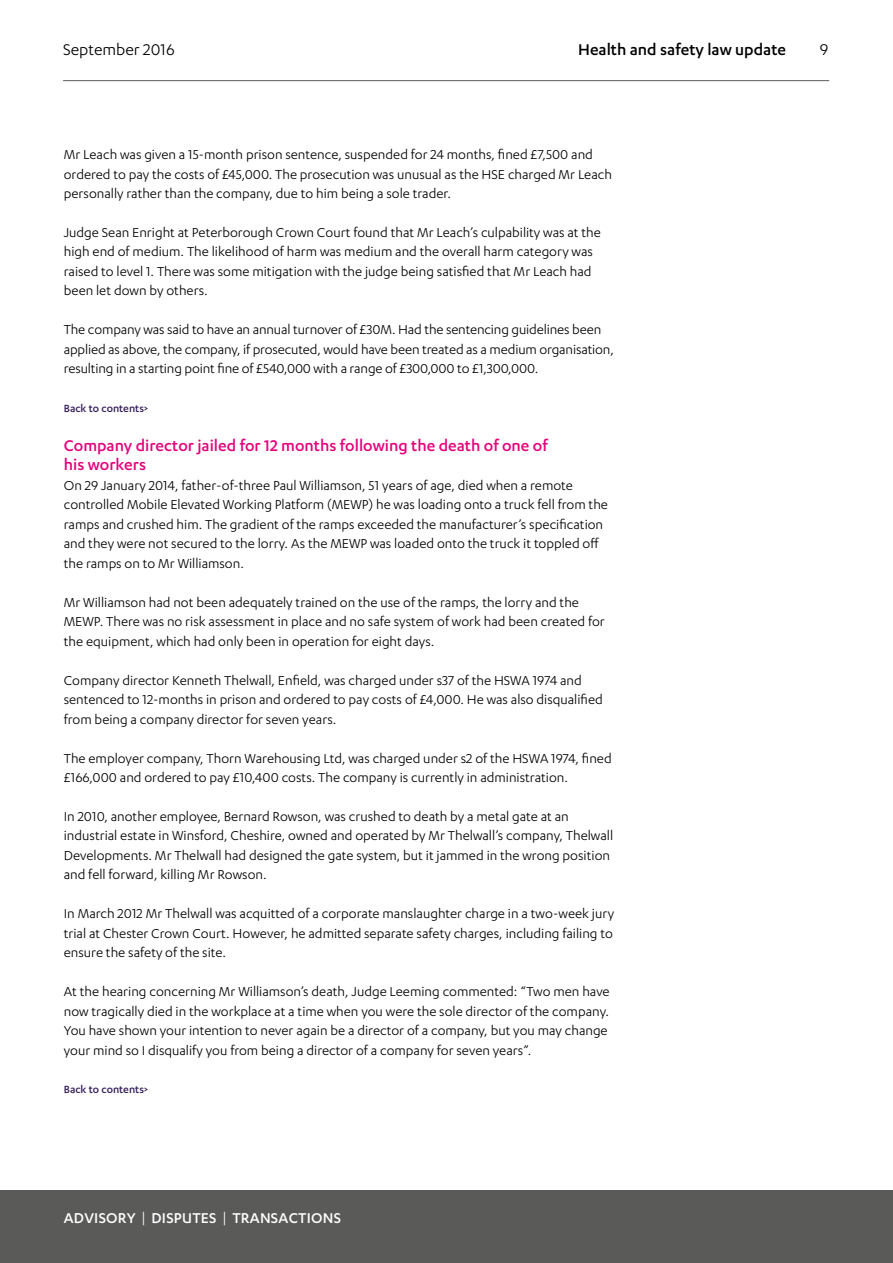
<style>
.page{position:relative;width:893px;height:1263px;background:#fff}
.page>*{position:absolute;margin:0;border:0;box-sizing:border-box;transform-origin:0 0}
.t1{font:500 18px/19.5px "Karbon";color:#e6007d}
.t2{font:500 18px "Karbon";color:#000}
.t3{font:18px "Karbon";color:#000}
.t4{font:500 16.5px "Karbon";letter-spacing:.015em;color:#fff}
.t5{font:15px/19.5px "Karbon";color:#000}
.t6{font:500 12px "Karbon";color:#331b58}
.s1{font-weight:400}
</style>
<div class="page">
<hr style="left:63px;top:80px;width:766px;height:1px;background:#5a5a59">
<div style="left:0;top:1191px;width:893px;height:72px;background:#5a5a59"></div>
<p class="t3" style="left:63px;top:39px;width:113px">September 2016</p>
<p class="t2" style="left:578px;top:39px;width:209px">Health and safety law update</p>
<p class="t3" style="left:820px;top:39px;width:10px">9</p>
<p class="t5" style="left:64px;top:144px;width:550px">Mr Leach was given a 15-month prison sentence, suspended for 24 months, fined £7,500 and ordered to pay the costs of £45,000. The prosecution was unusual as the HSE charged Mr Leach personally rather than the company, due to him being a sole trader.</p>
<p class="t5" style="left:64px;top:222px;width:539px">Judge Sean Enright at Peterborough Crown Court found that Mr Leach’s culpability was at the high end of medium. The likelihood of harm was medium and the overall harm category was raised to level 1. There was some mitigation with the judge being satisfied that Mr Leach had been let down by others.</p>
<p class="t5" style="left:64px;top:320px;width:552px">The company was said to have an annual turnover of £30M. Had the sentencing guidelines been applied as above, the company, if prosecuted, would have been treated as a medium organisation, resulting in a starting point fine of £540,000 with a range of £300,000 to £1,300,000.</p>
<p class="t6" style="left:64px;top:402px;width:86px">Back to contents&gt;</p>
<p class="t1" style="left:64px;top:435px;width:485px">Company director jailed for 12 months following the death of one of his workers</p>
<p class="t5" style="left:64px;top:475px;width:546px">On 29 January 2014, father-of-three Paul Williamson, 51 years of age, died when a remote controlled Mobile Elevated Working Platform (MEWP) he was loading onto a truck fell from the ramps and crushed him. The gradient of the ramps exceeded the manufacturer’s specification and they were not secured to the lorry. As the MEWP was loaded onto the truck it toppled off the ramps on to Mr Williamson.</p>
<p class="t5" style="left:64px;top:592px;width:543px">Mr Williamson had not been adequately trained on the use of the ramps, the lorry and the<br>MEWP. There was no risk assessment in place and no safe system of work had been created for the equipment, which had only been in operation for eight days.</p>
<p class="t5" style="left:64px;top:670px;width:541px">Company director Kenneth Thelwall, Enfield, was charged under s37 of the HSWA 1974 and sentenced to 12-months in prison and ordered to pay costs of £4,000. He was also disqualified from being a company director for seven years.</p>
<p class="t5" style="left:64px;top:748px;width:549px">The employer company, Thorn Warehousing Ltd, was charged under s2 of the HSWA 1974, fined £166,000 and ordered to pay £10,400 costs. The company is currently in administration.</p>
<p class="t5" style="left:64px;top:806px;width:551px">In 2010, another employee, Bernard Rowson, was crushed to death by a metal gate at an industrial estate in Winsford, Cheshire, owned and operated by Mr Thelwall’s company, Thelwall Developments. Mr Thelwall had designed the gate system, but it jammed in the wrong position and fell forward, killing Mr Rowson.</p>
<p class="t5" style="left:64px;top:903px;width:552px;text-align:justify">In March 2012 Mr Thelwall was acquitted of a corporate manslaughter charge in a two-week jury trial at Chester Crown Court. However, he admitted separate safety charges, including failing to ensure the safety of the site.</p>
<p class="t5" style="left:64px;top:981px;width:547px">At the hearing concerning Mr Williamson’s death, Judge Leeming commented: “Two men have now tragically died in the workplace at a time when you were the sole director of the company.<br>You have shown your intention to never again be a director of a company, but you may change your mind so I disqualify you from being a director of a company for seven years”.</p>
<p class="t6" style="left:64px;top:1083px;width:86px">Back to contents&gt;</p>
<p class="t4" style="left:64px;top:1208px;width:279px">ADVISORY <span class="s1">|</span> DISPUTES <span class="s1">|</span> TRANSACTIONS</p>
</div>
